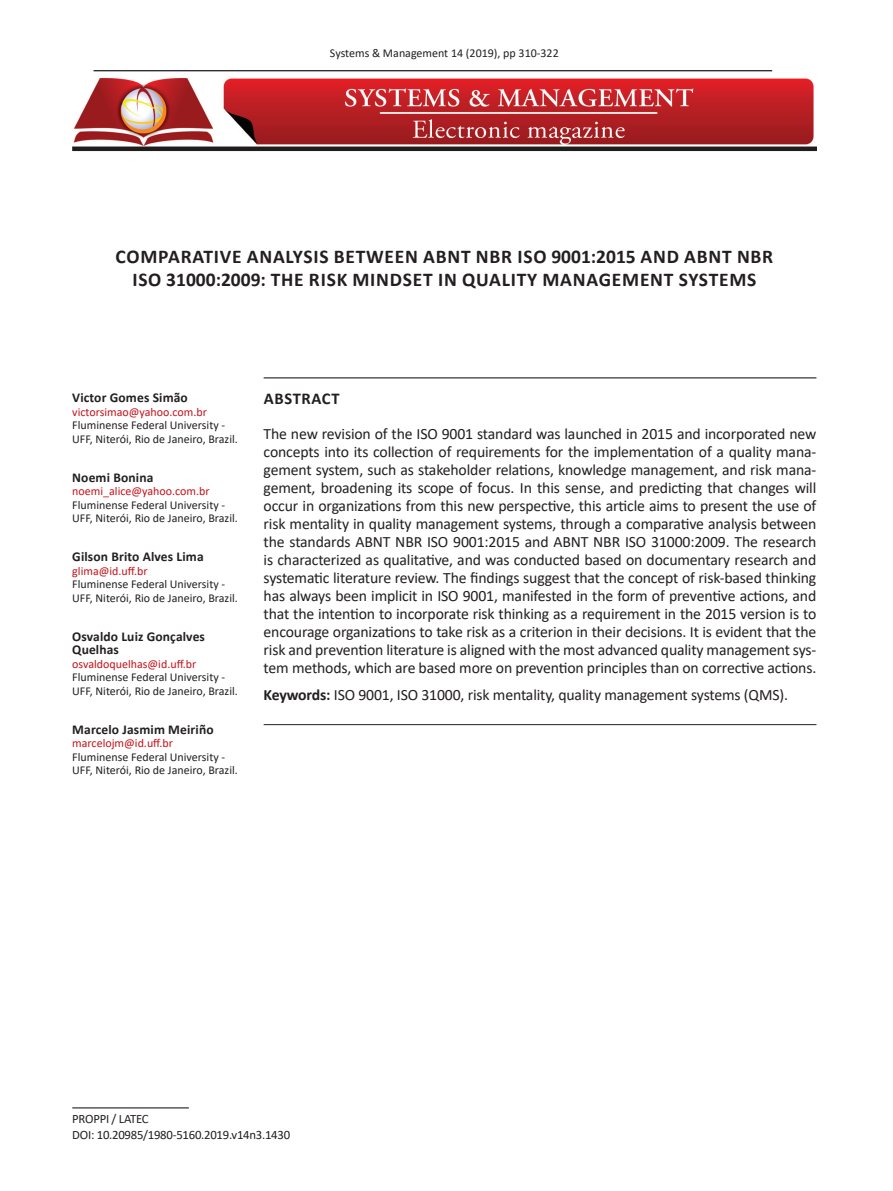
<style>
.page{position:relative;width:893px;height:1191px;background:#fff}
.page>*{position:absolute;margin:0;border:0;box-sizing:border-box;transform-origin:0 0}
.t1{font:700 19.5px/23.4px "Calibri";letter-spacing:.04em;color:#231f20;text-align:center}
.t2{font:700 16.5px "Calibri";letter-spacing:.04em;color:#231f20}
.t3{font:15.75px/18px "Calibri";letter-spacing:-.01em;color:#231f20;text-align:justify}
.t4{font:700 13.5px/13.5px "Calibri";letter-spacing:.01em;color:#231f20}
.t5{font:12.75px/15.3px "Calibri";letter-spacing:-.02em;color:#231f20}
.t6{font:12px/13.5px "Calibri";color:#231f20}
.t7{font:12px "Calibri";color:#c4121a}
.s1{font-weight:700}
</style>
<div class="page">
<hr style="left:94px;top:70px;width:678px;height:1px;background:#000">
<hr style="left:72px;top:1107px;width:117px;height:1px;background:#231f20">
<img style="left:72px;top:78px;width:744px;height:74px">
<hr style="left:264px;top:377px;width:552px;height:1px;background:#231f20">
<hr style="left:264px;top:724px;width:552px;height:1px;background:#231f20">
<p class="t6" style="left:330px;top:46px;width:230px">Systems &amp; Management 14 (2019), pp 310-322</p>
<p class="t1" style="left:116px;top:244px;width:659px">COMPARATIVE ANALYSIS BETWEEN ABNT NBR ISO 9001:2015 AND ABNT NBR<br>ISO 31000:2009: THE RISK MINDSET IN QUALITY MANAGEMENT SYSTEMS</p>
<p class="t4" style="left:72px;top:391px;width:117px">Victor Gomes Simão</p>
<p class="t7" style="left:72px;top:403px;width:136px">victorsimao@yahoo.com.br</p>
<p class="t6" style="left:72px;top:418px;width:167px">Fluminense Federal University -<br>UFF, Niterói, Rio de Janeiro, Brazil.</p>
<p class="t4" style="left:72px;top:470px;width:83px">Noemi Bonina</p>
<p class="t7" style="left:72px;top:483px;width:139px">noemi_alice@yahoo.com.br</p>
<p class="t6" style="left:72px;top:498px;width:167px">Fluminense Federal University -<br>UFF, Niterói, Rio de Janeiro, Brazil.</p>
<p class="t4" style="left:72px;top:550px;width:133px">Gilson Brito Alves Lima</p>
<p class="t7" style="left:72px;top:562px;width:77px">glima@id.uff.br</p>
<p class="t6" style="left:72px;top:577px;width:167px">Fluminense Federal University -<br>UFF, Niterói, Rio de Janeiro, Brazil.</p>
<p class="t4" style="left:72px;top:629px;width:134px">Osvaldo Luiz Gonçalves<br>Quelhas</p>
<p class="t7" style="left:72px;top:655px;width:126px">osvaldoquelhas@id.uff.br</p>
<p class="t6" style="left:72px;top:670px;width:167px">Fluminense Federal University -<br>UFF, Niterói, Rio de Janeiro, Brazil.</p>
<p class="t4" style="left:72px;top:722px;width:143px">Marcelo Jasmim Meiriño</p>
<p class="t7" style="left:72px;top:735px;width:102px">marcelojm@id.uff.br</p>
<p class="t6" style="left:72px;top:750px;width:167px">Fluminense Federal University -<br>UFF, Niterói, Rio de Janeiro, Brazil.</p>
<p class="t2" style="left:264px;top:388px;width:77px">ABSTRACT</p>
<p class="t3" style="left:264px;top:424px;width:554px">The new revision of the ISO 9001 standard was launched in 2015 and incorporated new concepts into its collection of requirements for the implementation of a quality mana&shy;gement system, such as stakeholder relations, knowledge management, and risk mana&shy;gement, broadening its scope of focus. In this sense, and predicting that changes will occur in organizations from this new perspective, this article aims to present the use of risk mentality in quality management systems, through a comparative analysis between the standards ABNT NBR ISO 9001:2015 and ABNT NBR ISO 31000:2009. The research is characterized as qualitative, and was conducted based on documentary research and systematic literature review. The findings suggest that the concept of risk-based thinking has always been implicit in ISO 9001, manifested in the form of preventive actions, and that the intention to incorporate risk thinking as a requirement in the 2015 version is to encourage organizations to take risk as a criterion in their decisions. It is evident that the risk and prevention literature is aligned with the most advanced quality management sys&shy;tem methods, which are based more on prevention principles than on corrective actions.</p>
<p class="t3" style="left:264px;top:685px;width:526px"><span class="s1">Keywords:</span> ISO 9001, ISO 31000, risk mentality, quality management systems (QMS).</p>
<p class="t5" style="left:72px;top:1111px;width:219px">PROPPI / LATEC<br>DOI: 10.20985/1980-5160.2019.v14n3.1430</p>
</div>
